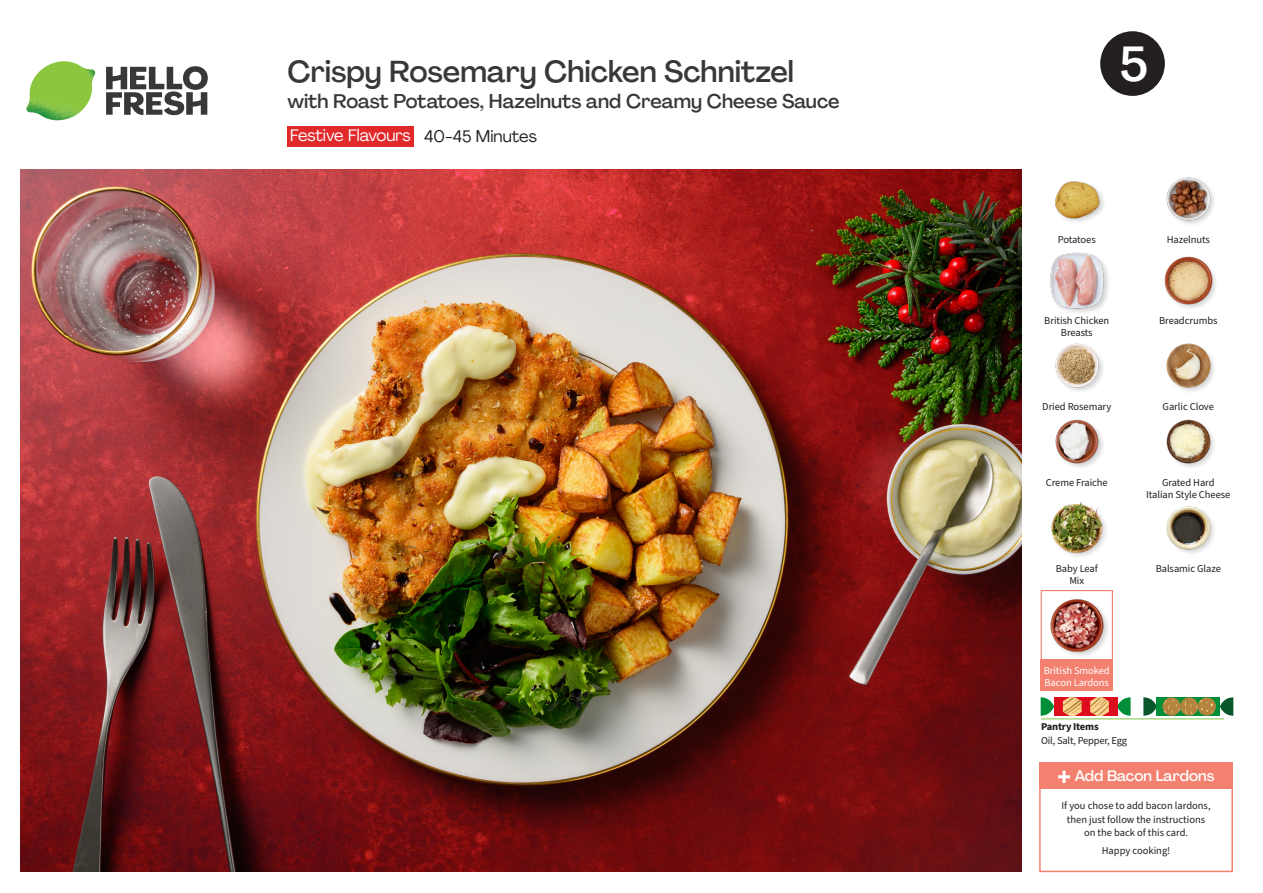
<style>
.page{position:relative;width:1263px;height:893px;background:#fff}
.page>*{position:absolute;margin:0;border:0;box-sizing:border-box;transform-origin:0 0}
._24_Recipe_Nr_Bag{font:500 48px "Agrandir";color:#fff}
._15_Titel_UK{font:500 30px "Agrandir";letter-spacing:-.005em;color:#383839}
._15_Titel_UK-2{font:500 19.5px "Agrandir";color:#383839}
._02_Box_Type{font:16.5px "Agrandir";color:#fff}
._02_Box_Type-2{font:16.5px "Agrandir";color:#231f20}
._16_StepsText{font:500 15px "Agrandir";color:#fff}
._18_FRONT_ingredients_UK{font:10.5px/12px "Source Sans Pro";letter-spacing:-.005em;color:#231f20;text-align:center}
._15_Titel_Steps{font:10.5px/13.5px "Source Sans Pro";color:#231f20;text-align:center}
._18_FRONT_ingredients_UK-2{font:10.5px/12px "Source Sans Pro";letter-spacing:-.005em;color:#fff}
._14_Allergene_Text_7pt{font:10.5px "Source Sans Pro";letter-spacing:-.02em;color:#231f20}
._00_Basic{font:10.5px "Source Sans Pro";color:#231f20}
._14_Allergene_Text_7pt-2{font:700 10.5px "Source Sans Pro";letter-spacing:-.02em;color:#231f20}
</style>
<div class="page">
<svg style="left:106px;top:66px;width:102px;height:49px"></svg>
<img style="left:26px;top:61px;width:69px;height:59px">
<img style="left:21px;top:170px;width:1000px;height:702px">
<hr style="left:1041px;top:718px;width:183px;height:1px;background:#81c340">
<div style="left:287px;top:126px;width:127px;height:20px;background:#e1292c"></div>
<div style="left:1041px;top:590px;width:72px;height:72px;border:1px solid #f4806f"></div>
<div style="left:1041px;top:659px;width:72px;height:32px;background:#f4806f"></div>
<div style="left:1049px;top:598px;width:61px;height:61px;background:#231f20;opacity:.2"></div>
<img style="left:1049px;top:598px;width:56px;height:56px">
<div style="left:1039px;top:762px;width:194px;height:110px;border:2px solid #f4806f"></div>
<div style="left:1039px;top:762px;width:193px;height:27px;background:#f4806f"></div>
<svg style="left:1058px;top:771px;width:12px;height:12px"></svg>
<svg style="left:1143px;top:697px;width:13px;height:19px"></svg>
<div style="left:1156px;top:697px;width:64px;height:19px;background:#008e38"></div>
<svg style="left:1163px;top:697px;width:70px;height:19px"></svg>
<svg style="left:1118px;top:697px;width:12px;height:19px"></svg>
<svg style="left:1041px;top:697px;width:13px;height:19px"></svg>
<div style="left:1054px;top:697px;width:64px;height:19px;background:#dc0d1d"></div>
<svg style="left:1063px;top:697px;width:46px;height:19px"></svg>
<div style="left:1050px;top:501px;width:59px;height:58px;background:#231f20;opacity:.2"></div>
<img style="left:1050px;top:501px;width:54px;height:54px">
<img style="left:1166px;top:506px;width:48px;height:47px">
<img style="left:1055px;top:343px;width:48px;height:48px">
<img style="left:1055px;top:419px;width:48px;height:48px">
<img style="left:1166px;top:419px;width:48px;height:48px">
<img style="left:1166px;top:343px;width:48px;height:49px">
<img style="left:1055px;top:181px;width:49px;height:41px">
<div style="left:1049px;top:252px;width:62px;height:63px;background:#231f20;opacity:.2"></div>
<img style="left:1049px;top:252px;width:56px;height:57px">
<img style="left:1164px;top:256px;width:52px;height:52px">
<img style="left:1166px;top:177px;width:48px;height:47px">
<svg style="left:1100px;top:31px;width:65px;height:65px"></svg>
<p class="_15_Titel_UK" style="left:287px;top:53px;width:508px">Crispy Rosemary Chicken Schnitzel</p>
<p class="_15_Titel_UK-2" style="left:287px;top:89px;width:554px">with Roast Potatoes, Hazelnuts and Creamy Cheese Sauce</p>
<p class="_02_Box_Type" style="left:290px;top:125px;width:122px">Festive Flavours</p>
<p class="_02_Box_Type-2" style="left:424px;top:126px;width:114px">40-45 Minutes</p>
<p class="_24_Recipe_Nr_Bag" style="left:1119px;top:35px;width:30px">5</p>
<p class="_18_FRONT_ingredients_UK" style="left:1058px;top:234px;width:40px">Potatoes</p>
<p class="_18_FRONT_ingredients_UK" style="left:1167px;top:234px;width:45px">Hazelnuts</p>
<p class="_18_FRONT_ingredients_UK" style="left:1044px;top:315px;width:67px">British Chicken</p>
<p class="_18_FRONT_ingredients_UK" style="left:1159px;top:315px;width:60px">Breadcrumbs</p>
<p class="_18_FRONT_ingredients_UK" style="left:1061px;top:327px;width:33px">Breasts</p>
<p class="_18_FRONT_ingredients_UK" style="left:1042px;top:401px;width:71px">Dried Rosemary</p>
<p class="_18_FRONT_ingredients_UK" style="left:1162px;top:401px;width:53px">Garlic Clove</p>
<p class="_18_FRONT_ingredients_UK" style="left:1046px;top:477px;width:64px">Creme Fraiche</p>
<p class="_18_FRONT_ingredients_UK" style="left:1146px;top:477px;width:86px">Grated Hard<br>Italian Style Cheese</p>
<p class="_18_FRONT_ingredients_UK" style="left:1056px;top:562px;width:44px">Baby Leaf</p>
<p class="_18_FRONT_ingredients_UK" style="left:1156px;top:562px;width:67px">Balsamic Glaze</p>
<p class="_18_FRONT_ingredients_UK" style="left:1069px;top:574px;width:16px">Mix</p>
<p class="_18_FRONT_ingredients_UK-2" style="left:1044px;top:665px;width:68px">British Smoked<br>Bacon Lardons</p>
<p class="_14_Allergene_Text_7pt-2" style="left:1041px;top:719px;width:59px">Pantry Items</p>
<p class="_14_Allergene_Text_7pt" style="left:1041px;top:734px;width:88px">Oil, Salt, Pepper, Egg</p>
<p class="_16_StepsText" style="left:1075px;top:767px;width:141px">Add Bacon Lardons</p>
<p class="_15_Titel_Steps" style="left:1061px;top:799px;width:151px">If you chose to add bacon lardons, then just follow the instructions on the back of this card.</p>
<p class="_00_Basic" style="left:1102px;top:843px;width:70px">Happy cooking!</p>
</div>
